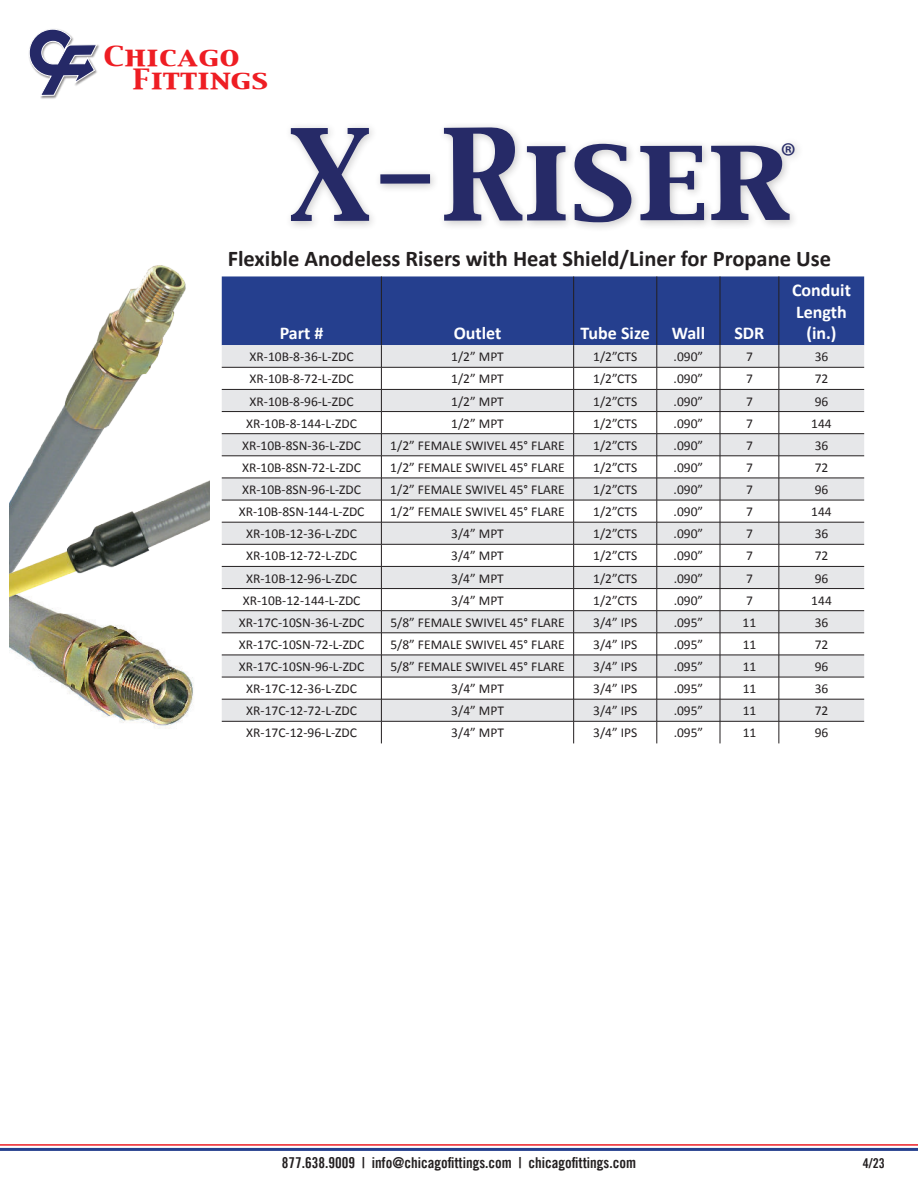
<style>
.page{position:relative;width:918px;height:1188px;background:#fff}
.page>*{position:absolute;margin:0;border:0;box-sizing:border-box;transform-origin:0 0}
.t1{font:37.65px "Myriad Pro";color:#262a67}
.t2{font:24.3px/22.5px "Capitals";letter-spacing:.025em;color:#ee1d23;scale:1.25 1}
.t3{font:700 22.5px "Calibri";color:#231f20}
.t4{font:700 18px/21.6px "Calibri";color:#fff;text-align:center}
.t5{font:15px "Trade Gothic LT Bold Cond Twenty";color:#231f20}
.t6{font:13.5px "Calibri";color:#231f20}
.t7{font:13.5px "Trade Gothic LT Bold Cond Twenty";color:#231f20}
</style>
<div class="page">
<img style="left:40px;top:45px;width:59px;height:54px">
<svg style="left:29px;top:29px;width:69px;height:67px"></svg>
<hr style="left:0;top:1148px;width:918px;height:3px;background:#253f8e">
<hr style="left:0;top:1144px;width:918px;height:2px;background:#ed1f26">
<div style="left:231px;top:276px;width:633px;height:69px;background:#253f8e"></div>
<hr style="left:381px;top:276px;width:1px;height:69px;background:#231f20">
<hr style="left:573px;top:276px;width:1px;height:69px;background:#231f20">
<hr style="left:657px;top:276px;width:1px;height:69px;background:#231f20">
<hr style="left:720px;top:276px;width:1px;height:69px;background:#231f20">
<hr style="left:779px;top:276px;width:1px;height:69px;background:#231f20">
<svg style="left:222px;top:345px;width:642px;height:398px"></svg>
<div style="left:285px;top:122px;width:520px;height:111px;background:#231f20;opacity:.25"></div>
<svg style="left:291px;top:128px;width:78px;height:93px"></svg>
<div style="left:380px;top:174px;width:50px;height:10px;background:#262a67"></div>
<svg style="left:444px;top:127px;width:122px;height:94px"></svg>
<svg style="left:575px;top:144px;width:56px;height:79px"></svg>
<svg style="left:640px;top:146px;width:64px;height:74px"></svg>
<svg style="left:711px;top:146px;width:79px;height:74px"></svg>
<img style="left:26px;top:265px;width:205px;height:338px">
<img style="left:35px;top:586px;width:186px;height:142px">
<img style="left:9px;top:472px;width:200px;height:194px">
<h2 class="t2" style="left:133px;top:46px;width:110px;text-indent:-29px">Chicago<br>Fittings</h2>
<h1 class="t1" style="left:781px;top:134px;width:17px">®</h1>
<h3 class="t3" style="left:228px;top:250px;width:605px">Flexible Anodeless Risers with Heat Shield/Liner for Propane Use</h3>
<h3 class="t4" style="left:280px;top:323px;width:45px">Part #</h3>
<h3 class="t4" style="left:454px;top:323px;width:49px">Outlet</h3>
<h3 class="t4" style="left:581px;top:323px;width:126px">Tube Size Wall</h3>
<h3 class="t4" style="left:734px;top:323px;width:31px">SDR</h3>
<h3 class="t4" style="left:792px;top:280px;width:60px">Conduit<br>Length (in.)</h3>
<p class="t6" style="left:250px;top:352px;width:106px">XR-10B-8-36-L-ZDC</p>
<p class="t6" style="left:451px;top:352px;width:54px">1/2” MPT</p>
<p class="t6" style="left:593px;top:352px;width:46px">1/2”CTS</p>
<p class="t6" style="left:674px;top:352px;width:31px">.090”</p>
<p class="t6" style="left:746px;top:352px;width:8px">7</p>
<p class="t6" style="left:815px;top:352px;width:15px">36</p>
<p class="t6" style="left:250px;top:374px;width:106px">XR-10B-8-72-L-ZDC</p>
<p class="t6" style="left:451px;top:374px;width:54px">1/2” MPT</p>
<p class="t6" style="left:593px;top:374px;width:46px">1/2”CTS</p>
<p class="t6" style="left:674px;top:374px;width:31px">.090”</p>
<p class="t6" style="left:746px;top:374px;width:8px">7</p>
<p class="t6" style="left:815px;top:374px;width:15px">72</p>
<p class="t6" style="left:250px;top:396px;width:106px">XR-10B-8-96-L-ZDC</p>
<p class="t6" style="left:451px;top:396px;width:54px">1/2” MPT</p>
<p class="t6" style="left:593px;top:396px;width:46px">1/2”CTS</p>
<p class="t6" style="left:674px;top:396px;width:31px">.090”</p>
<p class="t6" style="left:746px;top:396px;width:8px">7</p>
<p class="t6" style="left:815px;top:396px;width:15px">96</p>
<p class="t6" style="left:246px;top:418px;width:112px">XR-10B-8-144-L-ZDC</p>
<p class="t6" style="left:451px;top:418px;width:54px">1/2” MPT</p>
<p class="t6" style="left:593px;top:418px;width:46px">1/2”CTS</p>
<p class="t6" style="left:674px;top:418px;width:31px">.090”</p>
<p class="t6" style="left:746px;top:418px;width:8px">7</p>
<p class="t6" style="left:811px;top:418px;width:22px">144</p>
<p class="t6" style="left:242px;top:440px;width:120px">XR-10B-8SN-36-L-ZDC</p>
<p class="t6" style="left:390px;top:440px;width:176px">1/2” FEMALE SWIVEL 45° FLARE</p>
<p class="t6" style="left:593px;top:440px;width:46px">1/2”CTS</p>
<p class="t6" style="left:674px;top:440px;width:31px">.090”</p>
<p class="t6" style="left:746px;top:440px;width:8px">7</p>
<p class="t6" style="left:815px;top:440px;width:15px">36</p>
<p class="t6" style="left:242px;top:462px;width:120px">XR-10B-8SN-72-L-ZDC</p>
<p class="t6" style="left:390px;top:462px;width:176px">1/2” FEMALE SWIVEL 45° FLARE</p>
<p class="t6" style="left:593px;top:462px;width:46px">1/2”CTS</p>
<p class="t6" style="left:674px;top:462px;width:31px">.090”</p>
<p class="t6" style="left:746px;top:462px;width:8px">7</p>
<p class="t6" style="left:815px;top:462px;width:15px">72</p>
<p class="t6" style="left:242px;top:484px;width:120px">XR-10B-8SN-96-L-ZDC</p>
<p class="t6" style="left:390px;top:484px;width:176px">1/2” FEMALE SWIVEL 45° FLARE</p>
<p class="t6" style="left:593px;top:484px;width:46px">1/2”CTS</p>
<p class="t6" style="left:674px;top:484px;width:31px">.090”</p>
<p class="t6" style="left:746px;top:484px;width:8px">7</p>
<p class="t6" style="left:815px;top:484px;width:15px">96</p>
<p class="t6" style="left:239px;top:507px;width:127px">XR-10B-8SN-144-L-ZDC</p>
<p class="t6" style="left:390px;top:507px;width:176px">1/2” FEMALE SWIVEL 45° FLARE</p>
<p class="t6" style="left:593px;top:507px;width:46px">1/2”CTS</p>
<p class="t6" style="left:674px;top:507px;width:31px">.090”</p>
<p class="t6" style="left:746px;top:507px;width:8px">7</p>
<p class="t6" style="left:811px;top:507px;width:22px">144</p>
<p class="t6" style="left:246px;top:529px;width:112px">XR-10B-12-36-L-ZDC</p>
<p class="t6" style="left:451px;top:529px;width:54px">3/4” MPT</p>
<p class="t6" style="left:593px;top:529px;width:46px">1/2”CTS</p>
<p class="t6" style="left:674px;top:529px;width:31px">.090”</p>
<p class="t6" style="left:746px;top:529px;width:8px">7</p>
<p class="t6" style="left:815px;top:529px;width:15px">36</p>
<p class="t6" style="left:246px;top:551px;width:112px">XR-10B-12-72-L-ZDC</p>
<p class="t6" style="left:451px;top:551px;width:54px">3/4” MPT</p>
<p class="t6" style="left:593px;top:551px;width:46px">1/2”CTS</p>
<p class="t6" style="left:674px;top:551px;width:31px">.090”</p>
<p class="t6" style="left:746px;top:551px;width:8px">7</p>
<p class="t6" style="left:815px;top:551px;width:15px">72</p>
<p class="t6" style="left:246px;top:573px;width:112px">XR-10B-12-96-L-ZDC</p>
<p class="t6" style="left:451px;top:573px;width:54px">3/4” MPT</p>
<p class="t6" style="left:593px;top:573px;width:46px">1/2”CTS</p>
<p class="t6" style="left:674px;top:573px;width:31px">.090”</p>
<p class="t6" style="left:746px;top:573px;width:8px">7</p>
<p class="t6" style="left:815px;top:573px;width:15px">96</p>
<p class="t6" style="left:243px;top:595px;width:119px">XR-10B-12-144-L-ZDC</p>
<p class="t6" style="left:451px;top:595px;width:54px">3/4” MPT</p>
<p class="t6" style="left:593px;top:595px;width:46px">1/2”CTS</p>
<p class="t6" style="left:674px;top:595px;width:31px">.090”</p>
<p class="t6" style="left:746px;top:595px;width:8px">7</p>
<p class="t6" style="left:811px;top:595px;width:22px">144</p>
<p class="t6" style="left:239px;top:617px;width:127px">XR-17C-10SN-36-L-ZDC</p>
<p class="t6" style="left:390px;top:617px;width:176px">5/8” FEMALE SWIVEL 45° FLARE</p>
<p class="t6" style="left:593px;top:617px;width:46px">3/4” IPS</p>
<p class="t6" style="left:674px;top:617px;width:31px">.095”</p>
<p class="t6" style="left:743px;top:617px;width:15px">11</p>
<p class="t6" style="left:815px;top:617px;width:15px">36</p>
<p class="t6" style="left:239px;top:639px;width:127px">XR-17C-10SN-72-L-ZDC</p>
<p class="t6" style="left:390px;top:639px;width:176px">5/8” FEMALE SWIVEL 45° FLARE</p>
<p class="t6" style="left:593px;top:639px;width:46px">3/4” IPS</p>
<p class="t6" style="left:674px;top:639px;width:31px">.095”</p>
<p class="t6" style="left:743px;top:639px;width:15px">11</p>
<p class="t6" style="left:815px;top:639px;width:15px">72</p>
<p class="t6" style="left:239px;top:661px;width:127px">XR-17C-10SN-96-L-ZDC</p>
<p class="t6" style="left:390px;top:661px;width:176px">5/8” FEMALE SWIVEL 45° FLARE</p>
<p class="t6" style="left:593px;top:661px;width:46px">3/4” IPS</p>
<p class="t6" style="left:674px;top:661px;width:31px">.095”</p>
<p class="t6" style="left:743px;top:661px;width:15px">11</p>
<p class="t6" style="left:815px;top:661px;width:15px">96</p>
<p class="t6" style="left:246px;top:684px;width:112px">XR-17C-12-36-L-ZDC</p>
<p class="t6" style="left:451px;top:684px;width:54px">3/4” MPT</p>
<p class="t6" style="left:593px;top:684px;width:46px">3/4” IPS</p>
<p class="t6" style="left:674px;top:684px;width:31px">.095”</p>
<p class="t6" style="left:743px;top:684px;width:15px">11</p>
<p class="t6" style="left:815px;top:684px;width:15px">36</p>
<p class="t6" style="left:246px;top:706px;width:112px">XR-17C-12-72-L-ZDC</p>
<p class="t6" style="left:451px;top:706px;width:54px">3/4” MPT</p>
<p class="t6" style="left:593px;top:706px;width:46px">3/4” IPS</p>
<p class="t6" style="left:674px;top:706px;width:31px">.095”</p>
<p class="t6" style="left:743px;top:706px;width:15px">11</p>
<p class="t6" style="left:815px;top:706px;width:15px">72</p>
<p class="t6" style="left:246px;top:728px;width:112px">XR-17C-12-96-L-ZDC</p>
<p class="t6" style="left:451px;top:728px;width:54px">3/4” MPT</p>
<p class="t6" style="left:593px;top:728px;width:46px">3/4” IPS</p>
<p class="t6" style="left:674px;top:728px;width:31px">.095”</p>
<p class="t6" style="left:743px;top:728px;width:15px">11</p>
<p class="t6" style="left:815px;top:728px;width:15px">96</p>
<p class="t5" style="left:282px;top:1153px;width:356px">877.638.9009 | info@chicagofittings.com | chicagofittings.com</p>
<p class="t7" style="left:863px;top:1156px;width:23px">4/23</p>
</div>
